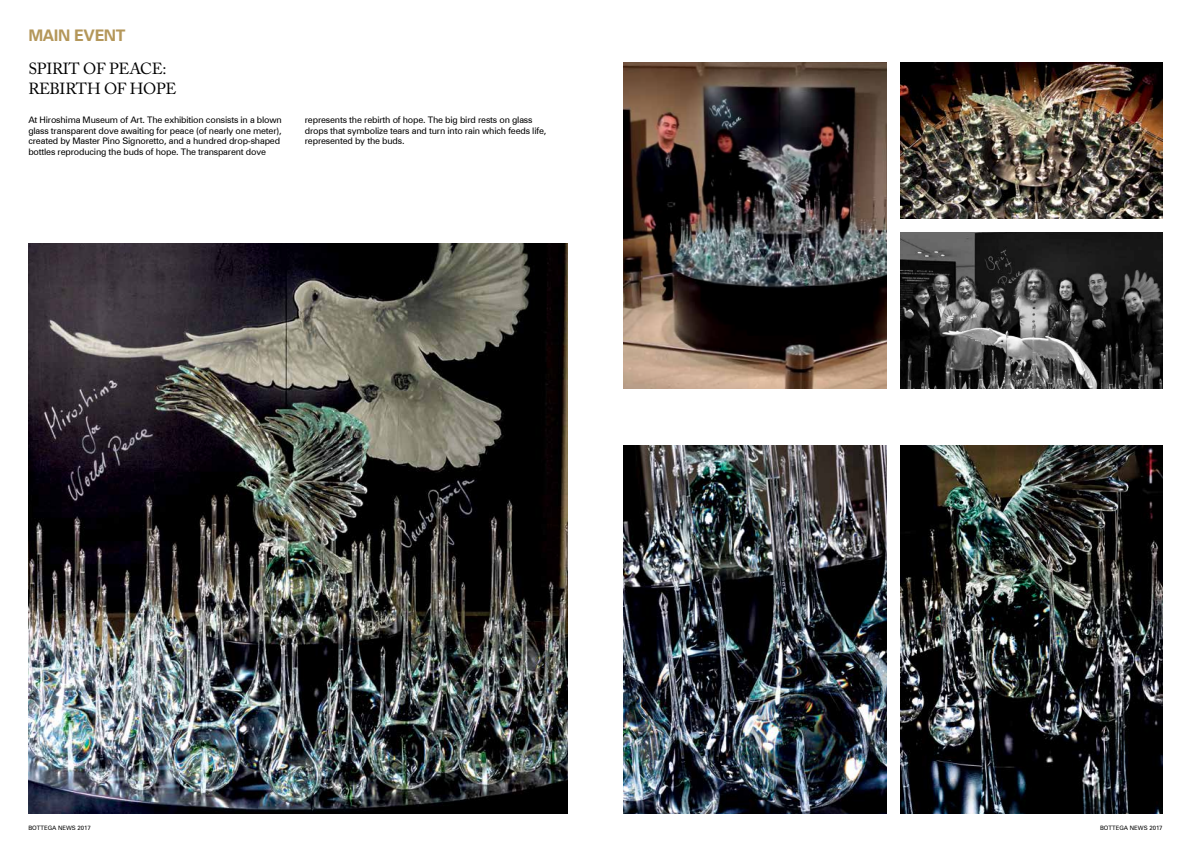
<style>
.page{position:relative;width:1191px;height:842px;background:#fff}
.page>*{position:absolute;margin:0;border:0;box-sizing:border-box;transform-origin:0 0}
.t1{font:16px/20px "Adobe Caslon Pro";letter-spacing:-.02em;color:#000}
.t2{font:700 16px "Zurich BT";letter-spacing:-.02em;color:#b4975a}
.t3{font:9px/10.5px "Zurich BT";letter-spacing:-.02em;color:#000}
.t4{font:6px "Zurich BT";color:#000}
</style>
<div class="page">
<img style="left:624px;top:445px;width:262px;height:369px">
<img style="left:900px;top:445px;width:262px;height:369px">
<img style="left:28px;top:243px;width:539px;height:571px">
<img style="left:900px;top:232px;width:262px;height:156px">
<img style="left:624px;top:62px;width:262px;height:326px">
<img style="left:900px;top:62px;width:262px;height:156px">
<h1 class="t2" style="left:28px;top:25px;width:99px">MAIN EVENT</h1>
<h1 class="t1" style="left:28px;top:59px;width:150px">SPIRIT OF PEACE:<br>REBIRTH OF HOPE</h1>
<p class="t3" style="left:28px;top:115px;width:255px">At Hiroshima Museum of Art. The exhibition consists in a blown glass transparent dove awaiting for peace (of nearly one meter), created by Master Pino Signoretto, and a hundred drop-shaped bottles reproducing the buds of hope. The transparent dove</p>
<p class="t3" style="left:305px;top:115px;width:243px">represents the rebirth of hope. The big bird rests on glass drops that symbolize tears and turn into rain which feeds life, represented by the buds.</p>
<p class="t4" style="left:28px;top:824px;width:64px">BOTTEGA NEWS 2017</p>
<p class="t4" style="left:1100px;top:824px;width:64px">BOTTEGA NEWS 2017</p>
</div>
